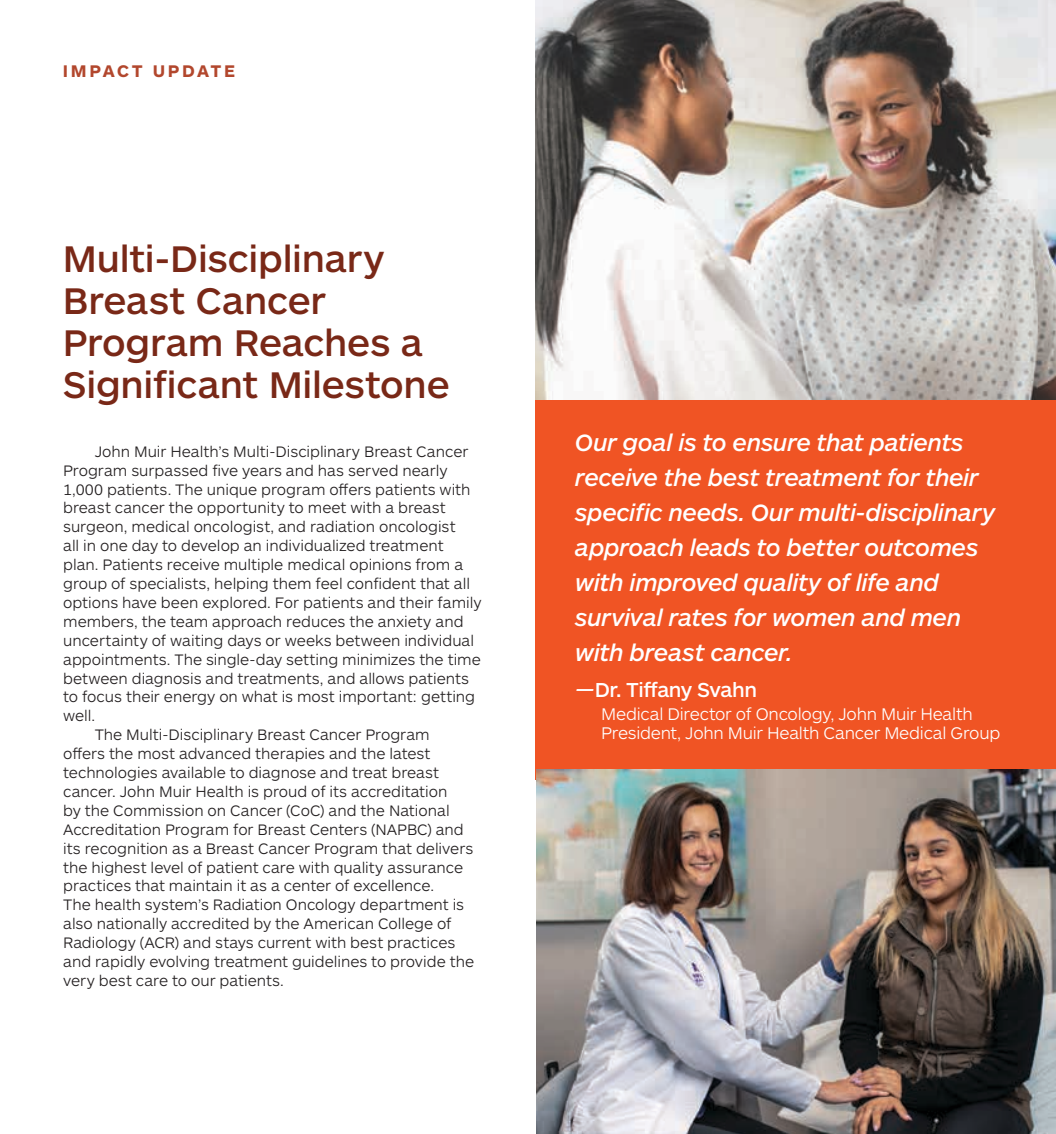
<style>
.page{position:relative;width:1056px;height:1134px;background:#fff}
.page>*{position:absolute;margin:0;border:0;box-sizing:border-box;transform-origin:0 0}
.t1{font:500 38.5px/42px "ARS Maquette Pro";letter-spacing:-.005em;color:#792817}
.t2{font:italic 500 24.5px/35px "ARS Maquette Pro";letter-spacing:-.02em;color:#fff}
.t3{font:500 21px "ARS Maquette Pro";letter-spacing:-.025em;color:#fff}
.t4{font:300 17.5px/19.2px "ARS Maquette Pro";letter-spacing:-.015em;color:#fff}
.t5{font:700 17.5px "ARS Maquette Pro";letter-spacing:.15em;color:#b2472d}
.t6{font:300 15.75px "ARS Maquette Pro";color:#231f20}
.s1{font-style:italic}
</style>
<div class="page">
<div style="left:536px;top:399px;width:519px;height:381px;background:#f05424"></div>
<img style="left:536px;top:0;width:519px;height:399px">
<img style="left:536px;top:770px;width:519px;height:364px">
<p class="t5" style="left:63px;top:60px;width:174px">IMPACT UPDATE</p>
<h1 class="t1" style="left:63px;top:236px;width:388px">Multi-Disciplinary<br>Breast Cancer<br>Program Reaches a<br>Significant Milestone</h1>
<p class="t6" style="left:95px;top:441px;width:375px">John Muir Health’s Multi-Disciplinary Breast Cancer</p>
<p class="t6" style="left:63px;top:460px;width:386px">Program surpassed five years and has served nearly</p>
<p class="t6" style="left:63px;top:479px;width:409px">1,000 patients. The unique program offers patients with</p>
<p class="t6" style="left:63px;top:498px;width:384px">breast cancer the opportunity to meet with a breast</p>
<p class="t6" style="left:63px;top:517px;width:394px">surgeon, medical oncologist, and radiation oncologist</p>
<p class="t6" style="left:63px;top:536px;width:382px">all in one day to develop an individualized treatment</p>
<p class="t6" style="left:63px;top:555px;width:401px">plan. Patients receive multiple medical opinions from a</p>
<p class="t6" style="left:63px;top:574px;width:408px">group of specialists, helping them feel confident that all</p>
<p class="t6" style="left:63px;top:592px;width:420px">options have been explored. For patients and their family</p>
<p class="t6" style="left:63px;top:611px;width:402px">members, the team approach reduces the anxiety and</p>
<p class="t6" style="left:63px;top:630px;width:412px">uncertainty of waiting days or weeks between individual</p>
<p class="t6" style="left:63px;top:649px;width:419px">appointments. The single-day setting minimizes the time</p>
<p class="t6" style="left:63px;top:668px;width:407px">between diagnosis and treatments, and allows patients</p>
<p class="t6" style="left:63px;top:687px;width:413px">to focus their energy on what is most important: getting</p>
<p class="t6" style="left:63px;top:706px;width:33px">well.</p>
<p class="t6" style="left:95px;top:725px;width:336px">The Multi-Disciplinary Breast Cancer Program</p>
<p class="t6" style="left:63px;top:744px;width:369px">offers the most advanced therapies and the latest</p>
<p class="t6" style="left:63px;top:763px;width:377px">technologies available to diagnose and treat breast</p>
<p class="t6" style="left:63px;top:781px;width:386px">cancer. John Muir Health is proud of its accreditation</p>
<p class="t6" style="left:63px;top:800px;width:388px">by the Commission on Cancer (CoC) and the National</p>
<p class="t6" style="left:63px;top:819px;width:402px">Accreditation Program for Breast Centers (NAPBC) and</p>
<p class="t6" style="left:63px;top:838px;width:411px">its recognition as a Breast Cancer Program that delivers</p>
<p class="t6" style="left:63px;top:857px;width:401px">the highest level of patient care with quality assurance</p>
<p class="t6" style="left:63px;top:876px;width:372px">practices that maintain it as a center of excellence.</p>
<p class="t6" style="left:63px;top:895px;width:402px">The health system’s Radiation Oncology department is</p>
<p class="t6" style="left:63px;top:914px;width:390px">also nationally accredited by the American College of</p>
<p class="t6" style="left:63px;top:933px;width:393px">Radiology (ACR) and stays current with best practices</p>
<p class="t6" style="left:63px;top:952px;width:412px">and rapidly evolving treatment guidelines to provide the</p>
<p class="t6" style="left:63px;top:970px;width:222px">very best care to our patients.</p>
<h2 class="t2" style="left:575px;top:423px;width:421px">Our goal is to ensure that patients receive the best treatment for their specific needs. Our multi-disciplinary approach leads to better outcomes with improved quality of life and survival rates for women and men with breast cancer.</h2>
<h3 class="t3" style="left:575px;top:677px;width:184px"><span class="s1">—</span>Dr. Tiffany Svahn</h3>
<p class="t4" style="left:601px;top:704px;width:400px">Medical Director of Oncology, John Muir Health<br>President, John Muir Health Cancer Medical Group</p>
</div>
